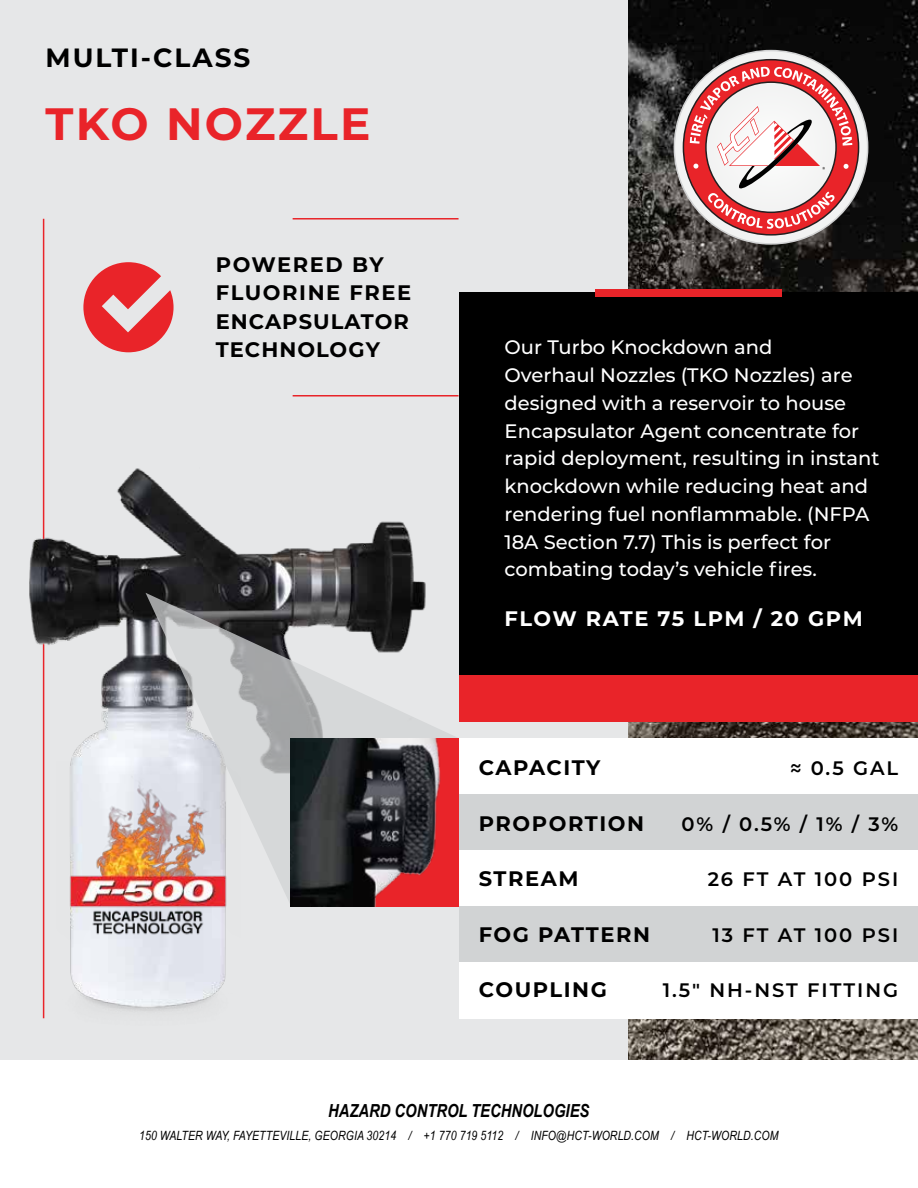
<style>
.page{position:relative;width:918px;height:1188px;background:#fff}
.page>*{position:absolute;margin:0;border:0;box-sizing:border-box;transform-origin:0 0}
.t1{font:700 45.3px "Montserrat";letter-spacing:.05em;color:#e92429}
.t2{font:700 26.4px "Montserrat";letter-spacing:.075em;color:#000}
.t3{font:700 21px/28.5px "Montserrat";letter-spacing:.05em;color:#000}
.t4{font:700 21px "Montserrat";letter-spacing:.075em;color:#000}
.t5{font:700 21px "Montserrat";letter-spacing:.07em;color:#fff}
.t6{font:500 19.5px/27.8px "Montserrat";color:#fff}
.t7{font:600 19.5px "Montserrat";letter-spacing:.1em;color:#000}
.t8{font:italic 700 18px "Arial Narrow";color:#000}
.t9{font:italic 12.75px "Arial Narrow";letter-spacing:.01em;color:#000}
</style>
<div class="page">
<div style="left:0;top:0;width:918px;height:1059px;background:#e6e7e8"></div>
<img style="left:629px;top:0;width:289px;height:1059px">
<svg style="left:674px;top:51px;width:194px;height:193px"></svg>
<svg style="left:683px;top:60px;width:176px;height:175px"></svg>
<svg style="left:690px;top:67px;width:162px;height:162px"></svg>
<svg style="left:83px;top:262px;width:91px;height:90px"></svg>
<hr style="left:43px;top:219px;width:1px;height:799px;background:#e92429">
<hr style="left:293px;top:218px;width:166px;height:2px;background:#e92429">
<div style="left:459px;top:675px;width:459px;height:46px;background:#e92429"></div>
<div style="left:459px;top:293px;width:459px;height:382px;background:#000"></div>
<div style="left:595px;top:289px;width:187px;height:7px;background:#e92429"></div>
<img style="left:0;top:395px;width:486px;height:665px">
<div style="left:459px;top:738px;width:459px;height:56px;background:#fff"></div>
<div style="left:459px;top:794px;width:459px;height:56px;background:#d1d3d4"></div>
<div style="left:459px;top:850px;width:459px;height:56px;background:#fff"></div>
<div style="left:459px;top:906px;width:459px;height:56px;background:#d1d3d4"></div>
<div style="left:459px;top:962px;width:459px;height:56px;background:#fff"></div>
<svg style="left:146px;top:593px;width:313px;height:313px"></svg>
<img style="left:291px;top:738px;width:168px;height:168px">
<img style="left:51px;top:761px;width:194px;height:195px">
<h2 class="t2" style="left:46px;top:38px;width:206px">MULTI-CLASS</h2>
<h1 class="t1" style="left:46px;top:91px;width:326px">TKO NOZZLE</h1>
<p class="t3" style="left:216px;top:249px;width:197px">POWERED BY<br>FLUORINE FREE<br>ENCAPSULATOR<br>TECHNOLOGY</p>
<p class="t6" style="left:505px;top:333px;width:377px">Our Turbo Knockdown and<br>Overhaul Nozzles (TKO Nozzles) are designed with a reservoir to house Encapsulator Agent concentrate for rapid deployment, resulting in instant knockdown while reducing heat and rendering fuel nonflammable. (NFPA 18A Section 7.7) This is perfect for combating today’s vehicle fires.</p>
<p class="t5" style="left:505px;top:604px;width:360px">FLOW RATE 75 LPM / 20 GPM</p>
<p class="t4" style="left:479px;top:753px;width:123px">CAPACITY</p>
<p class="t4" style="left:479px;top:808px;width:167px">PROPORTION</p>
<p class="t4" style="left:479px;top:864px;width:101px">STREAM</p>
<p class="t4" style="left:479px;top:919px;width:173px">FOG PATTERN</p>
<p class="t7" style="left:790px;top:754px;width:110px">≈ 0.5 GAL</p>
<p class="t7" style="left:682px;top:810px;width:218px">0% / 0.5% / 1% / 3%</p>
<p class="t7" style="left:708px;top:865px;width:192px">26 FT AT 100 PSI</p>
<p class="t7" style="left:712px;top:921px;width:187px">13 FT AT 100 PSI</p>
<p class="t4" style="left:479px;top:975px;width:130px">COUPLING</p>
<p class="t7" style="left:663px;top:976px;width:237px">1.5" NH-NST FITTING</p>
<p class="t8" style="left:328px;top:1097px;width:263px">HAZARD CONTROL TECHNOLOGIES</p>
<p class="t9" style="left:139px;top:1126px;width:641px">150 WALTER WAY, FAYETTEVILLE, GEORGIA 30214 / +1 770 719 5112 / INFO@HCT-WORLD.COM / HCT-WORLD.COM</p>
</div>
